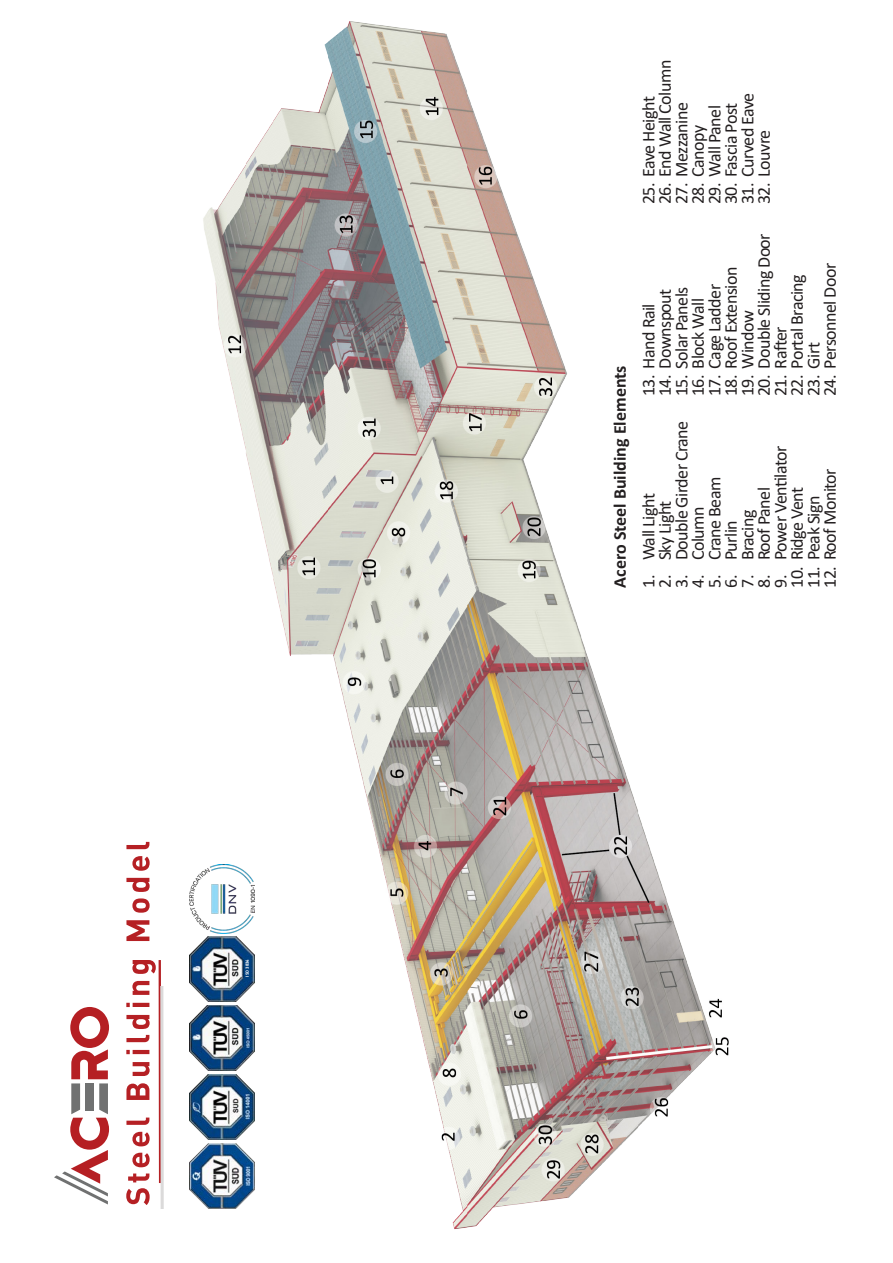
<style>
.page{position:relative;width:893px;height:1263px;background:#fff}
.page>*{position:absolute;margin:0;border:0;box-sizing:border-box;transform-origin:0 0}
.t1{font:18px "Calibri";letter-spacing:-.03em;color:#231f20}
.t2{font:700 18px "Calibri";color:#231f20}
.t3{font:700 4.5px "DIN2014";color:#fff}
</style>
<div class="page">
<img style="left:107px;top:21px;width:622px;height:1208px">
<svg style="left:54px;top:1007px;width:55px;height:197px"></svg>
<svg style="left:126px;top:842px;width:30px;height:363px"></svg>
<hr style="left:159px;top:960px;width:2px;height:223px;background:#b52024">
<svg style="left:160px;top:986px;width:4px;height:223px"></svg>
<img style="left:189px;top:1074px;width:66px;height:66px">
<img style="left:189px;top:1005px;width:66px;height:65px">
<img style="left:189px;top:1143px;width:66px;height:66px">
<img style="left:189px;top:865px;width:66px;height:68px">
<img style="left:189px;top:936px;width:66px;height:66px">
<div style="left:244px;top:957px;width:7px;height:24px;background:#004080"></div>
<p class="t3" style="left:244px;top:977px;width:19px;rotate:-90deg">ISO 3834</p>
<p class="t2" style="left:607px;top:588px;width:224px;rotate:-90deg">Acero Steel Building Elements</p>
<p class="t1" style="left:652px;top:204px;width:146px;rotate:-90deg">26. End Wall Column</p>
<p class="t1" style="left:702px;top:204px;width:101px;rotate:-90deg">29. Wall Panel</p>
<p class="t1" style="left:718px;top:204px;width:103px;rotate:-90deg">30. Fascia Post</p>
<p class="t1" style="left:735px;top:204px;width:113px;rotate:-90deg">31. Curved Eave</p>
<p class="t1" style="left:636px;top:204px;width:110px;rotate:-90deg">25. Eave Height</p>
<p class="t1" style="left:669px;top:204px;width:103px;rotate:-90deg">27. Mezzanine</p>
<p class="t1" style="left:685px;top:204px;width:81px;rotate:-90deg">28. Canopy</p>
<p class="t1" style="left:751px;top:204px;width:76px;rotate:-90deg">32. Louvre</p>
<p class="t1" style="left:751px;top:396px;width:164px;rotate:-90deg">20. Double Sliding Door</p>
<p class="t1" style="left:817px;top:396px;width:135px;rotate:-90deg">24. Personnel Door</p>
<p class="t1" style="left:718px;top:396px;width:131px;rotate:-90deg">18. Roof Extension</p>
<p class="t1" style="left:784px;top:396px;width:123px;rotate:-90deg">22. Portal Bracing</p>
<p class="t1" style="left:702px;top:396px;width:114px;rotate:-90deg">17. Cage Ladder</p>
<p class="t1" style="left:652px;top:396px;width:109px;rotate:-90deg">14. Downspout</p>
<p class="t1" style="left:669px;top:396px;width:111px;rotate:-90deg">15. Solar Panels</p>
<p class="t1" style="left:685px;top:396px;width:100px;rotate:-90deg">16. Block Wall</p>
<p class="t1" style="left:636px;top:396px;width:94px;rotate:-90deg">13. Hand Rail</p>
<p class="t1" style="left:735px;top:396px;width:88px;rotate:-90deg">19. Window</p>
<p class="t1" style="left:768px;top:396px;width:71px;rotate:-90deg">21. Rafter</p>
<p class="t1" style="left:801px;top:396px;width:55px;rotate:-90deg">23. Girt</p>
<p class="t1" style="left:669px;top:588px;width:169px;rotate:-90deg">3. Double Girder Crane</p>
<p class="t1" style="left:768px;top:588px;width:144px;rotate:-90deg">9. Power Ventilator</p>
<p class="t1" style="left:817px;top:588px;width:121px;rotate:-90deg">12. Roof Monitor</p>
<p class="t1" style="left:702px;top:588px;width:113px;rotate:-90deg">5. Crane Beam</p>
<p class="t1" style="left:784px;top:588px;width:102px;rotate:-90deg">10. Ridge Vent</p>
<p class="t1" style="left:801px;top:588px;width:94px;rotate:-90deg">11. Peak Sign</p>
<p class="t1" style="left:751px;top:588px;width:102px;rotate:-90deg">8. Roof Panel</p>
<p class="t1" style="left:636px;top:588px;width:96px;rotate:-90deg">1. Wall Light</p>
<p class="t1" style="left:652px;top:588px;width:89px;rotate:-90deg">2. Sky Light</p>
<p class="t1" style="left:685px;top:588px;width:83px;rotate:-90deg">4. Column</p>
<p class="t1" style="left:718px;top:588px;width:69px;rotate:-90deg">6. Purlin</p>
<p class="t1" style="left:735px;top:588px;width:80px;rotate:-90deg">7. Bracing</p>
</div>
